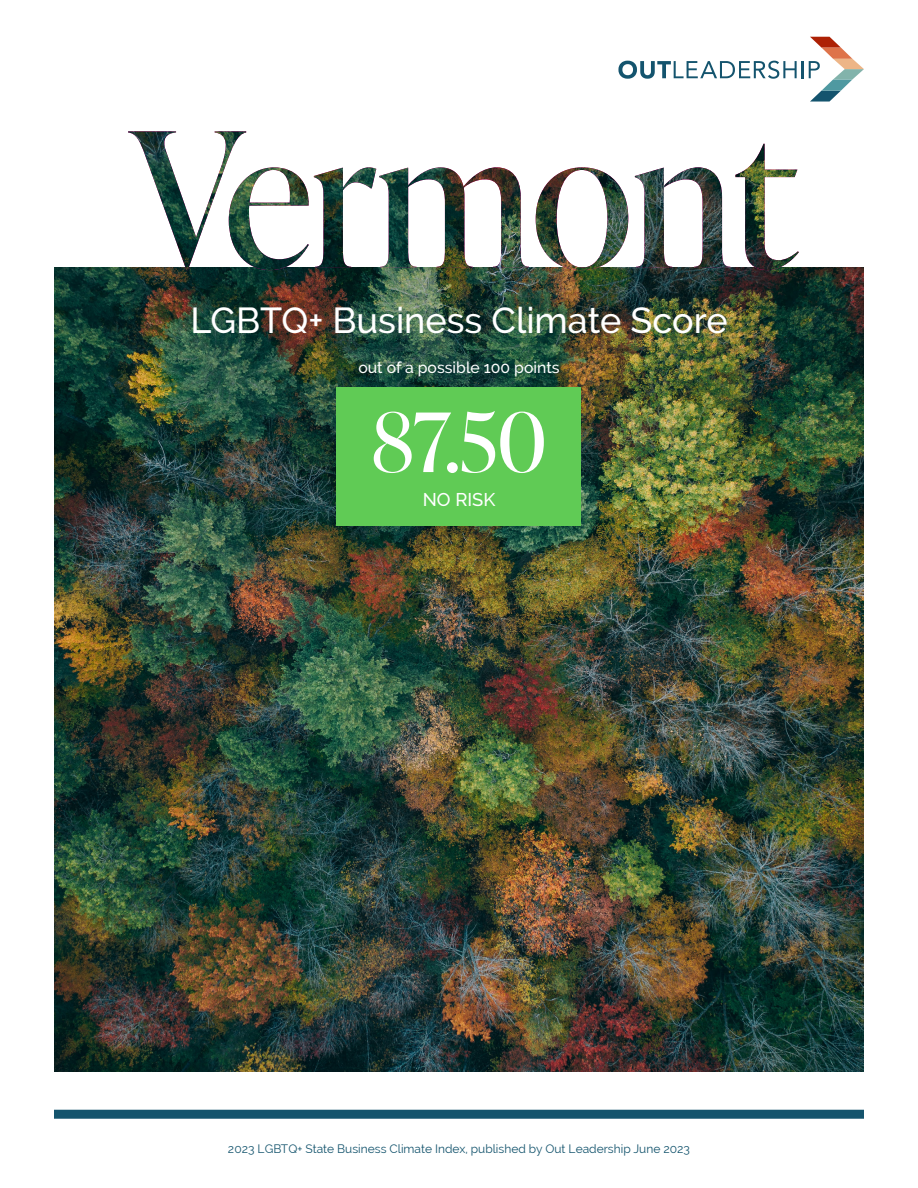
<style>
.page{position:relative;width:918px;height:1188px;background:#fff}
.page>*{position:absolute;margin:0;border:0;box-sizing:border-box;transform-origin:0 0}
.t1{font:81.75px "Ivy Presto Display";color:#fff}
.t2{font:500 36px "Raleway";color:#fff}
.t3{font:500 18.3px "Raleway";color:#fff}
.t4{font:500 15.75px "Raleway";color:#fff}
.t5{font:12px "Raleway";color:#14546d}
</style>
<div class="page">
<div style="left:54px;top:1110px;width:810px;height:9px;background:#14546d"></div>
<svg style="left:618px;top:37px;width:246px;height:65px"></svg>
<img style="left:54px;top:268px;width:810px;height:803px">
<img style="left:128px;top:131px;width:671px;height:139px">
<div style="left:337px;top:387px;width:244px;height:139px;background:#60cb55"></div>
<p class="t2" style="left:190px;top:299px;width:539px">LGBTQ+ Business Climate Score</p>
<p class="t4" style="left:358px;top:359px;width:203px">out of a possible 100 points</p>
<p class="t1" style="left:371px;top:384px;width:177px">87.50</p>
<p class="t3" style="left:423px;top:489px;width:74px">NO RISK</p>
<p class="t5" style="left:228px;top:1141px;width:464px">2023 LGBTQ+ State Business Climate Index, published by Out Leadership June 2023</p>
</div>
